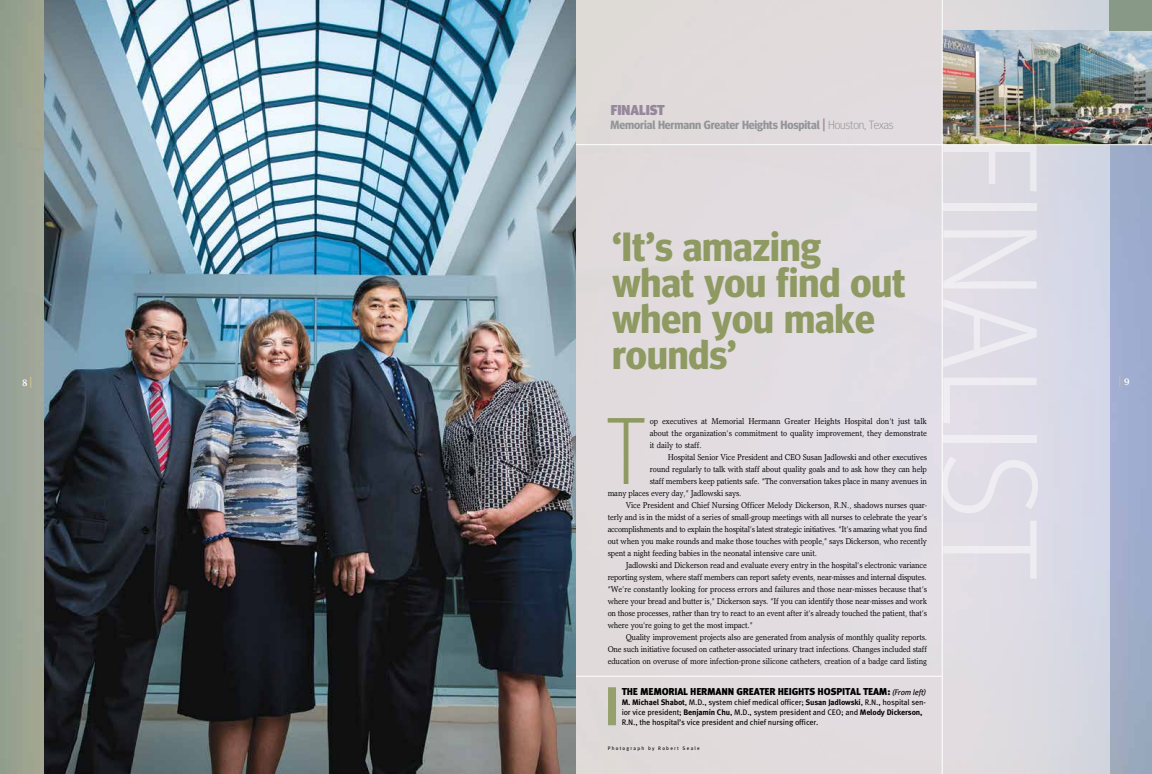
<style>
.page{position:relative;width:1152px;height:774px;background:#fff}
.page>*{position:absolute;margin:0;border:0;box-sizing:border-box;transform-origin:0 0}
.t1{font:300 94.6px "Meta Head OT";color:#8e9a61;scale:.9 1}
.t2{font:700 40.8px/36px "Meta Head OT";color:#8e9a61}
.t3{font:900 14.3px "Meta Head OT";color:#97879c}
.t4{font:12px "Garth Graphic Std";color:#eac362;scale:.9 1}
.t5{font:700 11.9px "Meta Head OT";letter-spacing:-.01em;color:#939598}
.t6{font:900 10px "Meta OT";letter-spacing:-.02em;color:#000}
.t7{font:700 10px "Garth Graphic Std";color:#fff;scale:.9 1}
.t8{font:8.5px/12px "Garth Graphic Std";letter-spacing:-.02em;color:#000;text-align:justify;scale:.9 1}
.t9{font:8px/10px "Meta OT";letter-spacing:-.02em;color:#000}
.t10{font:5px "Meta OT";letter-spacing:.25em;color:#000}
.s1{font-weight:400;font-size:12px;color:#ebd181}
.s2{font-weight:400;font-size:14.3px;color:#97879c}
.s3{font-weight:300}
.s4{font-weight:400;font-style:italic;font-size:8px}
.s5{font-weight:700}
</style>
<div class="page">
<div style="left:42px;top:0;width:1068px;height:774px;background:#e1dce1"></div>
<img style="left:943px;top:31px;width:209px;height:113px">
<img style="left:43px;top:0;width:533px;height:774px">
<div style="left:0;top:0;width:43px;height:774px;background:#9aa494"></div>
<hr style="left:576px;top:144px;width:576px;height:1px;background:#fff">
<div style="left:608px;top:687px;width:8px;height:38px;background:#96a06d"></div>
<hr style="left:576px;top:676px;width:366px;height:1px;background:#fff">
<hr style="left:942px;top:0;width:1px;height:774px;background:#fff">
<div style="left:1110px;top:0;width:42px;height:31px;background:#899987"></div>
<p class="t7" style="left:22px;top:377px;width:13px">8<span class="s1">|</span></p>
<h3 class="t3" style="left:611px;top:101px;width:55px">FINALIST</h3>
<h3 class="t5" style="left:611px;top:118px;width:284px">Memorial Hermann Greater Heights Hospital <span class="s2">|</span> <span class="s3">Houston, Texas</span></h3>
<h2 class="t2" style="left:612px;top:228px;width:295px">‘It’s amazing what you find out when you make rounds’</h2>
<h1 class="t1" style="left:606px;top:396px;width:45px">T</h1>
<p class="t8" style="left:650px;top:415px;width:310px">op executives at Memorial Hermann Greater Heights Hospital don’t just talk about the organization’s commitment to quality improvement, they demonstrate it daily to staff.</p>
<p class="t8" style="left:668px;top:451px;width:290px">Hospital Senior Vice President and CEO Susan Jadlowski and other executives</p>
<p class="t8" style="left:650px;top:463px;width:310px">round regularly to talk with staff about quality goals and to ask how they can help</p>
<p class="t8" style="left:650px;top:475px;width:310px">staff members keep patients safe. “The conversation takes place in many avenues in</p>
<p class="t8" style="left:608px;top:487px;width:150px">many places every day,” Jadlowski says.</p>
<p class="t8" style="left:626px;top:499px;width:336px">Vice President and Chief Nursing Officer Melody Dickerson, R.N., shadows nurses quar-</p>
<p class="t8" style="left:608px;top:511px;width:357px">terly and is in the midst of a series of small-group meetings with all nurses to celebrate the year’s</p>
<p class="t8" style="left:608px;top:523px;width:356px">accomplishments and to explain the hospital’s latest strategic initiatives. “It’s amazing what you find</p>
<p class="t8" style="left:608px;top:535px;width:356px">out when you make rounds and make those touches with people,” says Dickerson, who recently</p>
<p class="t8" style="left:608px;top:547px;width:234px">spent a night feeding babies in the neonatal intensive care unit.</p>
<p class="t8" style="left:626px;top:559px;width:336px">Jadlowski and Dickerson read and evaluate every entry in the hospital’s electronic variance</p>
<p class="t8" style="left:608px;top:571px;width:356px">reporting system, where staff members can report safety events, near-misses and internal disputes.</p>
<p class="t8" style="left:608px;top:583px;width:357px">“We’re constantly looking for process errors and failures and those near-misses because that’s</p>
<p class="t8" style="left:608px;top:595px;width:356px">where your bread and butter is,” Dickerson says. “If you can identify those near-misses and work</p>
<p class="t8" style="left:608px;top:607px;width:357px">on those processes, rather than try to react to an event after it’s already touched the patient, that’s</p>
<p class="t8" style="left:608px;top:619px;width:163px">where you’re going to get the most impact.”</p>
<p class="t8" style="left:626px;top:631px;width:336px">Quality improvement projects also are generated from analysis of monthly quality reports.</p>
<p class="t8" style="left:608px;top:643px;width:356px">One such initiative focused on catheter-associated urinary tract infections. Changes included staff</p>
<p class="t8" style="left:608px;top:655px;width:356px">education on overuse of more infection-prone silicone catheters, creation of a badge card listing</p>
<p class="t6" style="left:622px;top:686px;width:306px">THE MEMORIAL HERMANN GREATER HEIGHTS HOSPITAL TEAM: <span class="s4">(From left)</span></p>
<p class="t9" style="left:622px;top:697px;width:306px"><span class="s5">M. Michael Shabot</span>, M.D., system chief medical officer; <span class="s5">Susan Jadlowski</span>, R.N., hospital sen&shy;ior vice president; <span class="s5">Benjamin Chu</span>, M.D., system president and CEO; and <span class="s5">Melody Dickerson,<br></span>R.N., the hospital’s vice president and chief nursing officer.</p>
<p class="t10" style="left:608px;top:745px;width:94px">Photograph by Robert Seale</p>
<h3 class="t4" style="left:1118px;top:373px;width:14px">| <sub>9</sub></h3>
</div>
